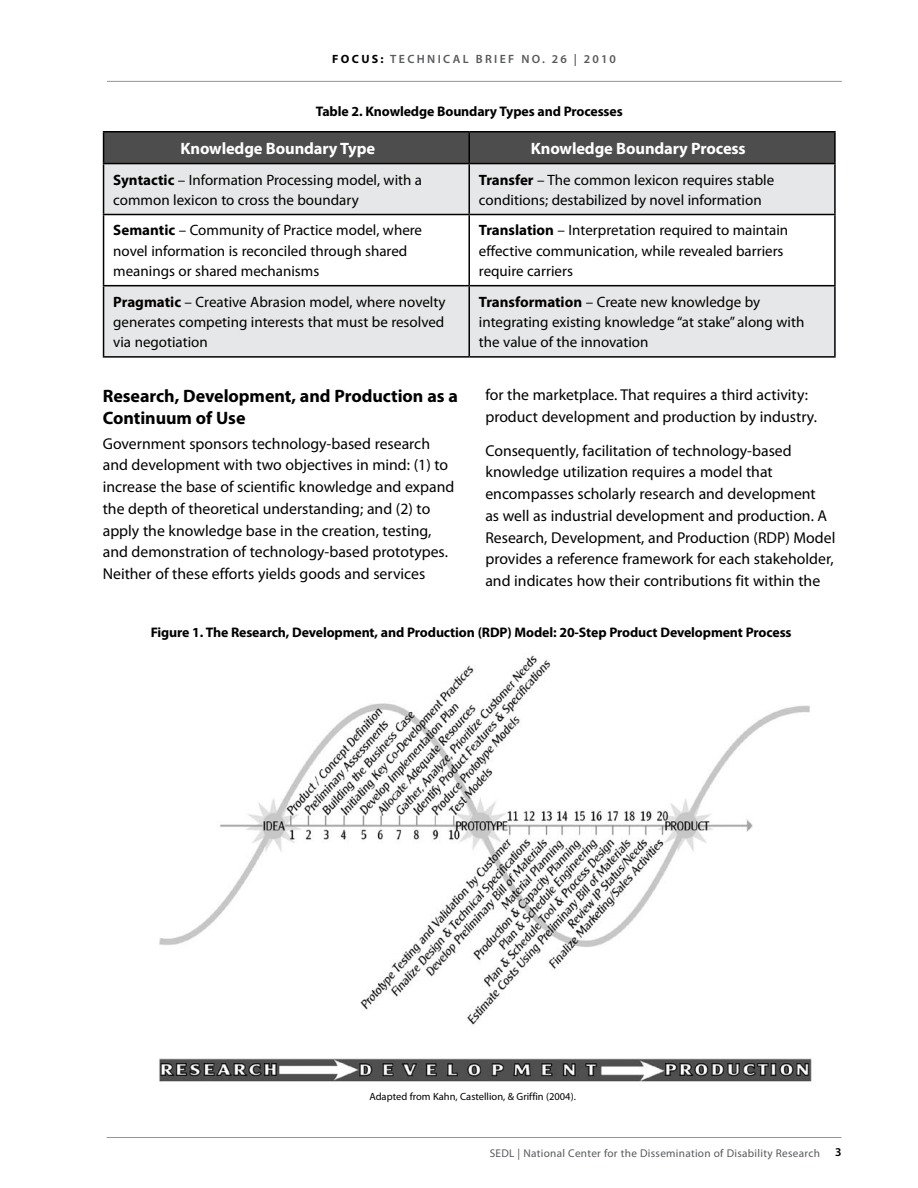
<style>
.page{position:relative;width:918px;height:1188px;background:#fff}
.page>*{position:absolute;margin:0;border:0;box-sizing:border-box;transform-origin:0 0}
.F-H2{font:700 18px/21.8px "Myriad Pro";letter-spacing:-.005em;color:#000}
.F-H2-2{font:700 16.5px "Myriad Pro";letter-spacing:-.01em;color:#fff}
.BODY{font:15.75px/21.8px "Myriad Pro";color:#000}
.References{font:15px/20.2px "Myriad Pro";color:#000}
.Fig-title{font:700 13.8px "Myriad Pro";letter-spacing:-.01em;color:#000}
.t1{font:600 12px "Myriad Pro";letter-spacing:.195em;color:#58595b}
.t2{font:600 12px "Myriad Pro";color:#000}
.t3{font:11.25px "Myriad Pro";letter-spacing:.025em;color:#58595b}
.Fig-title-2{font:10.5px "Myriad Pro";color:#000}
.s1{font-weight:700;color:#000}
.s2{font-weight:700}
</style>
<div class="page">
<hr style="left:107px;top:1137px;width:734px;height:1px;background:#939598">
<hr style="left:107px;top:81px;width:735px;height:1px;background:#939598">
<div style="left:104px;top:132px;width:730px;height:31px;background:#4d4d4d"></div>
<svg style="left:104px;top:164px;width:730px;height:192px;fill:#e6e7e8"></svg>
<hr style="left:103px;top:131px;width:366px;height:1px;background:#000">
<hr style="left:103px;top:132px;width:1px;height:31px;background:#000">
<hr style="left:469px;top:131px;width:367px;height:1px;background:#000">
<hr style="left:468px;top:132px;width:2px;height:31px;background:#000">
<hr style="left:834px;top:132px;width:2px;height:31px;background:#000">
<hr style="left:103px;top:163px;width:366px;height:1px;background:#000">
<hr style="left:103px;top:164px;width:1px;height:50px;background:#000">
<hr style="left:469px;top:163px;width:367px;height:1px;background:#000">
<hr style="left:468px;top:164px;width:2px;height:50px;background:#000">
<hr style="left:834px;top:164px;width:2px;height:50px;background:#000">
<hr style="left:103px;top:214px;width:366px;height:1px;background:#000">
<hr style="left:103px;top:215px;width:1px;height:70px;background:#000">
<hr style="left:469px;top:214px;width:367px;height:1px;background:#000">
<hr style="left:468px;top:215px;width:2px;height:70px;background:#000">
<hr style="left:834px;top:215px;width:2px;height:70px;background:#000">
<hr style="left:103px;top:285px;width:366px;height:1px;background:#000">
<hr style="left:103px;top:286px;width:1px;height:70px;background:#000">
<hr style="left:469px;top:285px;width:367px;height:1px;background:#000">
<hr style="left:468px;top:286px;width:2px;height:70px;background:#000">
<hr style="left:834px;top:286px;width:2px;height:70px;background:#000">
<hr style="left:103px;top:356px;width:366px;height:2px;background:#000">
<hr style="left:469px;top:356px;width:367px;height:2px;background:#000">
<img style="left:159px;top:655px;width:653px;height:427px">
<p class="t1" style="left:332px;top:51px;width:285px"><span class="s1">FOCUS:</span> TECHNICAL BRIEF NO. 26 | 2010</p>
<p class="Fig-title" style="left:316px;top:103px;width:308px">Table 2. Knowledge Boundary Types and Processes</p>
<p class="F-H2-2" style="left:181px;top:138px;width:196px">Knowledge Boundary Type</p>
<p class="F-H2-2" style="left:531px;top:138px;width:216px">Knowledge Boundary Process</p>
<p class="References" style="left:113px;top:169px;width:310px"><span class="s2">Syntactic</span> – Information Processing model, with a common lexicon to cross the boundary</p>
<p class="References" style="left:479px;top:169px;width:297px"><span class="s2">Transfer</span> – The common lexicon requires stable conditions; destabilized by novel information</p>
<p class="References" style="left:113px;top:220px;width:310px"><span class="s2">Semantic</span> – Community of Practice model, where novel information is reconciled through shared meanings or shared mechanisms</p>
<p class="References" style="left:479px;top:220px;width:311px"><span class="s2">Translation</span> – Interpretation required to maintain effective communication, while revealed barriers require carriers</p>
<p class="References" style="left:113px;top:291px;width:334px;text-align:justify"><span class="s2">Pragmatic</span> – Creative Abrasion model, where novelty generates competing interests that must be resolved via negotiation</p>
<p class="References" style="left:479px;top:291px;width:327px"><span class="s2">Transformation</span> – Create new knowledge by integrating existing knowledge “at stake” along with the value of the innovation</p>
<p class="F-H2" style="left:103px;top:384px;width:357px">Research, Development, and Production as a<br>Continuum of Use</p>
<p class="BODY" style="left:103px;top:432px;width:353px">Government sponsors technology-based research and development with two objectives in mind: (1) to increase the base of scientific knowledge and expand the depth of theoretical understanding; and (2) to apply the knowledge base in the creation, testing, and demonstration of technology-based prototypes.<br>Neither of these efforts yields goods and services</p>
<p class="BODY" style="left:485px;top:384px;width:333px">for the marketplace. That requires a third activity: product development and production by industry.</p>
<p class="BODY" style="left:485px;top:439px;width:352px">Consequently, facilitation of technology-based knowledge utilization requires a model that encompasses scholarly research and development<br>as well as industrial development and production. A Research, Development, and Production (RDP) Model provides a reference framework for each stakeholder, and indicates how their contributions fit within the</p>
<p class="Fig-title" style="left:151px;top:624px;width:642px">Figure 1. The Research, Development, and Production (RDP) Model: 20-Step Product Development Process</p>
<p class="Fig-title-2" style="left:369px;top:1090px;width:208px">Adapted from Kahn, Castellion, &amp; Griffin (2004).</p>
<p class="t3" style="left:490px;top:1146px;width:332px">SEDL | National Center for the Dissemination of Disability Research</p>
<p class="t2" style="left:835px;top:1144px;width:8px">3</p>
</div>
